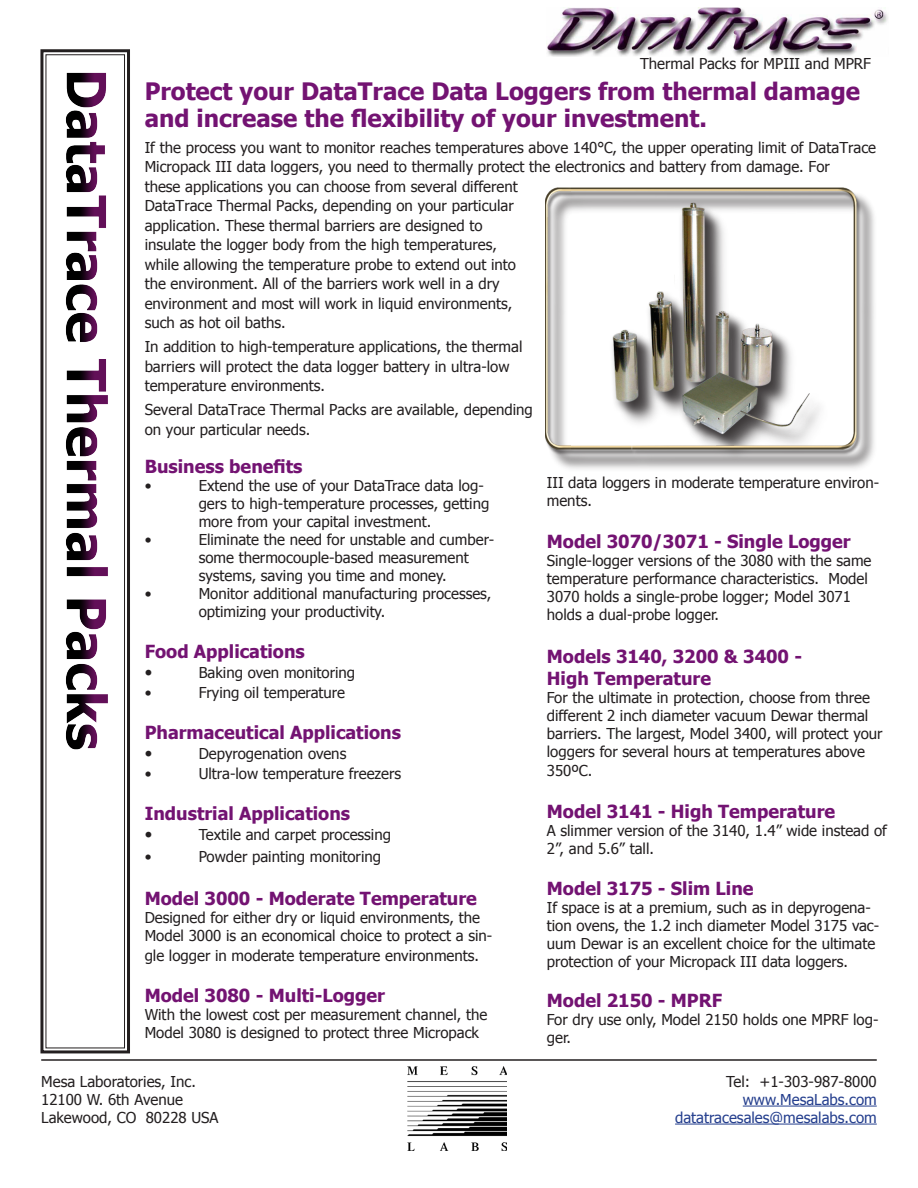
<style>
.page{position:relative;width:918px;height:1188px;background:#fff}
.page>*{position:absolute;margin:0;border:0;box-sizing:border-box;transform-origin:0 0}
.t1{font:700 24px/27px "Tahoma";color:#731372}
.t2{font:700 18px "Tahoma";color:#731372}
.t3{font:16.5px "Tahoma";color:#231f20}
.t4{font:15px/18px "Tahoma";color:#231f20}
.t5{font:15px "Tahoma";color:#253f8e}
</style>
<div class="page">
<img style="left:407px;top:1067px;width:99px;height:83px">
<hr style="left:41px;top:1059px;width:836px;height:2px;background:#231f20">
<img style="left:547px;top:7px;width:341px;height:50px">
<hr style="left:743px;top:1106px;width:134px;height:1px;background:#253f8e">
<hr style="left:675px;top:1124px;width:202px;height:1px;background:#253f8e">
<svg style="left:40px;top:49px;width:90px;height:1005px"></svg>
<div style="left:45px;top:54px;width:80px;height:994px;border:1px solid #231f20"></div>
<div style="left:548px;top:190px;width:330px;height:282px;background:#231f20;opacity:.75"></div>
<img style="left:545px;top:187px;width:316px;height:269px">
<p class="t4" style="left:640px;top:54px;width:232px">Thermal Packs for MPIII and MPRF</p>
<p class="t1" style="left:145px;top:76px;width:717px">Protect your DataTrace Data Loggers from thermal damage and increase the flexibility of your investment.</p>
<p class="t4" style="left:145px;top:137px;width:733px;line-height:19.5px">If the process you want to monitor reaches temperatures above 140°C, the upper operating limit of DataTrace Micropack III data loggers, you need to thermally protect the electronics and battery from damage. For<br>these applications you can choose from several different<br>DataTrace Thermal Packs, depending on your particular<br>application. These thermal barriers are designed to<br>insulate the logger body from the high temperatures,<br>while allowing the temperature probe to extend out into<br>the environment. All of the barriers work well in a dry<br>environment and most will work in liquid environments,<br>such as hot oil baths.</p>
<p class="t4" style="left:145px;top:336px;width:379px;line-height:19.5px">In addition to high-temperature applications, the thermal barriers will protect the data logger battery in ultra-low temperature environments.</p>
<p class="t4" style="left:145px;top:400px;width:390px;line-height:19.5px">Several DataTrace Thermal Packs are available, depending on your particular needs.</p>
<p class="t2" style="left:145px;top:454px;width:159px">Business benefits</p>
<p class="t4" style="left:145px;top:476px;width:8px">•</p>
<p class="t4" style="left:199px;top:476px;width:292px">Extend the use of your DataTrace data log&shy;gers to high-temperature processes, getting more from your capital investment.</p>
<p class="t4" style="left:145px;top:530px;width:8px">•</p>
<p class="t4" style="left:199px;top:530px;width:297px">Eliminate the need for unstable and cumber&shy;some thermocouple-based measurement systems, saving you time and money.</p>
<p class="t4" style="left:145px;top:584px;width:8px">•</p>
<p class="t4" style="left:199px;top:584px;width:294px">Monitor additional manufacturing processes, optimizing your productivity.</p>
<p class="t2" style="left:145px;top:639px;width:162px">Food Applications</p>
<p class="t3" style="left:145px;top:661px;width:9px">•</p>
<p class="t4" style="left:199px;top:663px;width:158px">Baking oven monitoring</p>
<p class="t4" style="left:145px;top:683px;width:8px">•</p>
<p class="t4" style="left:199px;top:683px;width:148px">Frying oil temperature</p>
<p class="t2" style="left:145px;top:720px;width:258px">Pharmaceutical Applications</p>
<p class="t3" style="left:145px;top:742px;width:9px">•</p>
<p class="t4" style="left:199px;top:744px;width:149px">Depyrogenation ovens</p>
<p class="t4" style="left:145px;top:764px;width:8px">•</p>
<p class="t4" style="left:199px;top:764px;width:204px">Ultra-low temperature freezers</p>
<p class="t2" style="left:145px;top:801px;width:207px">Industrial Applications</p>
<p class="t3" style="left:145px;top:823px;width:9px">•</p>
<p class="t4" style="left:199px;top:825px;width:194px">Textile and carpet processing</p>
<p class="t4" style="left:145px;top:846px;width:8px">•</p>
<p class="t4" style="left:199px;top:846px;width:184px">Powder painting monitoring</p>
<p class="t2" style="left:145px;top:886px;width:334px">Model 3000 - Moderate Temperature</p>
<p class="t4" style="left:145px;top:908px;width:349px">Designed for either dry or liquid environments, the<br>Model 3000 is an economical choice to protect a sin-</p>
<p class="t4" style="left:145px;top:945px;width:336px">gle logger in moderate temperature environments.</p>
<p class="t2" style="left:145px;top:983px;width:242px">Model 3080 - Multi-Logger</p>
<p class="t4" style="left:145px;top:1005px;width:344px">With the lowest cost per measurement channel, the<br>Model 3080 is designed to protect three Micropack</p>
<p class="t4" style="left:41px;top:1072px;width:156px">Mesa Laboratories, Inc.</p>
<p class="t4" style="left:41px;top:1090px;width:143px">12100 W. 6th Avenue</p>
<p class="t4" style="left:41px;top:1108px;width:179px">Lakewood, CO 80228 USA</p>
<p class="t4" style="left:547px;top:473px;width:334px">III data loggers in moderate temperature environ&shy;ments.</p>
<p class="t2" style="left:547px;top:529px;width:305px">Model 3070/3071 - Single Logger</p>
<p class="t4" style="left:547px;top:551px;width:326px">Single-logger versions of the 3080 with the same temperature performance characteristics. Model 3070 holds a single-probe logger; Model 3071 holds a dual-probe logger.</p>
<p class="t2" style="left:547px;top:644px;width:257px">Models 3140, 3200 &amp; 3400 -</p>
<p class="t2" style="left:547px;top:665px;width:166px">High Temperature</p>
<p class="t4" style="left:547px;top:688px;width:337px">For the ultimate in protection, choose from three different 2 inch diameter vacuum Dewar thermal barriers. The largest, Model 3400, will protect your loggers for several hours at temperatures above</p>
<p class="t4" style="left:547px;top:761px;width:47px">350ºC.</p>
<p class="t2" style="left:547px;top:799px;width:290px">Model 3141 - High Temperature</p>
<p class="t4" style="left:547px;top:821px;width:342px">A slimmer version of the 3140, 1.4” wide instead of<br>2”, and 5.6” tall.</p>
<p class="t2" style="left:547px;top:876px;width:208px">Model 3175 - Slim Line</p>
<p class="t4" style="left:547px;top:898px;width:334px">If space is at a premium, such as in depyrogena&shy;tion ovens, the 1.2 inch diameter Model 3175 vac&shy;uum Dewar is an excellent choice for the ultimate protection of your Micropack III data loggers.</p>
<p class="t2" style="left:547px;top:988px;width:177px">Model 2150 - MPRF</p>
<p class="t4" style="left:547px;top:1010px;width:333px">For dry use only, Model 2150 holds one MPRF log&shy;ger.</p>
<p class="t4" style="left:726px;top:1072px;width:152px">Tel: +1-303-987-8000</p>
<p class="t5" style="left:743px;top:1089px;width:135px">www.MesaLabs.com</p>
<p class="t5" style="left:675px;top:1107px;width:203px">datatracesales@mesalabs.com</p>
</div>
